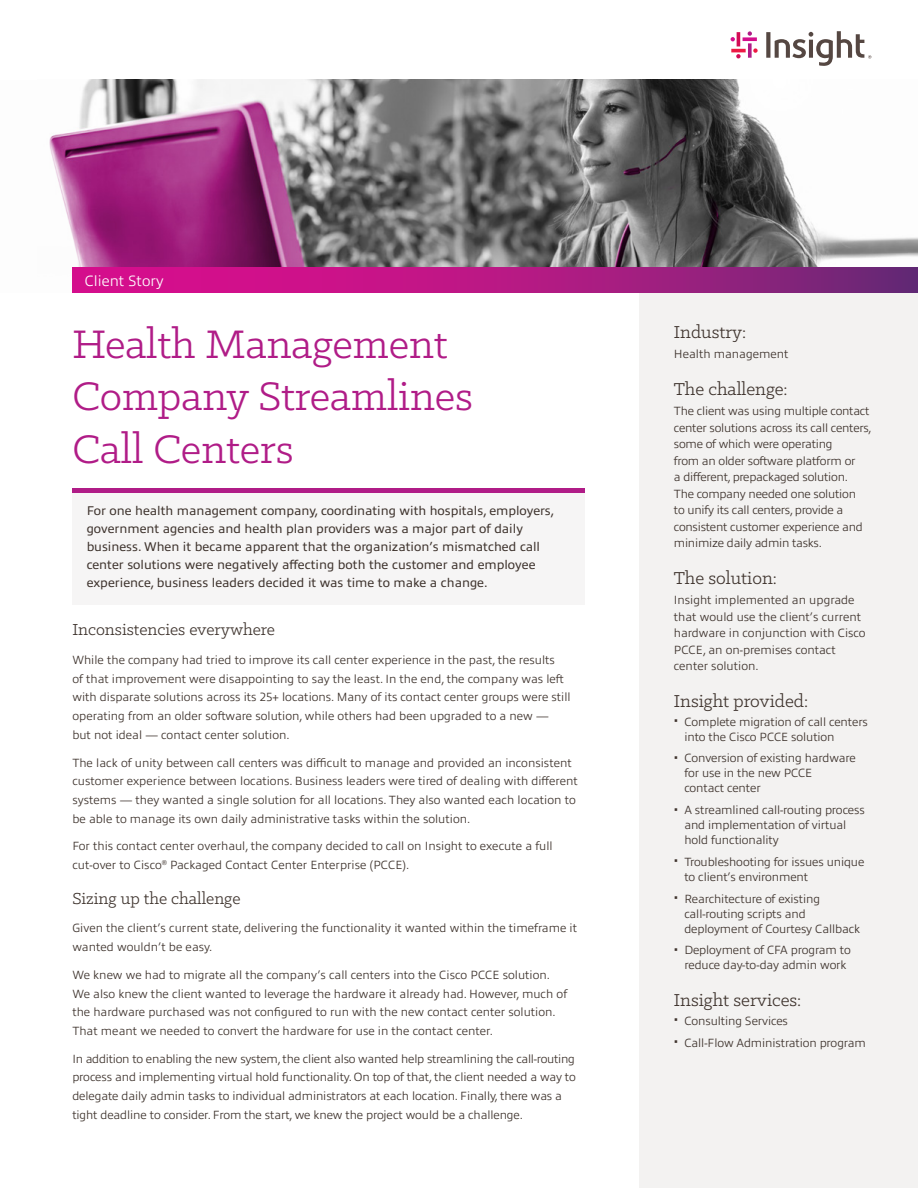
<style>
.page{position:relative;width:918px;height:1188px;background:#fff}
.page>*{position:absolute;margin:0;border:0;box-sizing:border-box;transform-origin:0 0}
.t1{font:45px/52.5px "Klinic Slab";color:#b01c87}
.t2{font:19.5px "Klinic Slab";color:#3e332d}
.t3{font:18px "Klinic Slab";color:#3e332d}
.t4{font:300 15px "Allumi Pro";color:#fff}
.t5{font:12.75px/18px "Allumi Pro";color:#3e332d}
.t6{font:300 12px/18.8px "Allumi Pro";color:#3e332d}
.t7{font:300 12px/16.5px "Allumi Pro";letter-spacing:-.02em;color:#3e332d}
.s1{font-size:13.5px}
</style>
<div class="page">
<div style="left:72px;top:493px;width:513px;height:112px;background:#f6f5f5"></div>
<div style="left:72px;top:488px;width:513px;height:5px;background:#b01c87"></div>
<div style="left:639px;top:280px;width:279px;height:908px;background:#f3f2f1"></div>
<img style="left:49px;top:80px;width:869px;height:188px">
<svg style="left:72px;top:268px;width:846px;height:24px;background:#af1983"></svg>
<svg style="left:748px;top:43px;width:4px;height:15px"></svg>
<svg style="left:748px;top:31px;width:4px;height:5px"></svg>
<hr style="left:737px;top:32px;width:3px;height:14px;background:#d30b55">
<svg style="left:736px;top:54px;width:5px;height:4px"></svg>
<svg style="left:743px;top:37px;width:14px;height:4px"></svg>
<svg style="left:731px;top:37px;width:4px;height:4px"></svg>
<hr style="left:731px;top:49px;width:15px;height:3px;background:#ed1944">
<svg style="left:753px;top:48px;width:5px;height:5px"></svg>
<svg style="left:766px;top:31px;width:105px;height:35px"></svg>
<p class="t4" style="left:85px;top:269px;width:80px">Client Story</p>
<h1 class="t1" style="left:72px;top:316px;width:402px">Health Management<br>Company Streamlines<br>Call Centers</h1>
<p class="t5" style="left:87px;top:500px;width:469px">For one health management company, coordinating with hospitals, employers, government agencies and health plan providers was a major part of daily business. When it became apparent that the organization’s mismatched call center solutions were negatively affecting both the customer and employee experience, business leaders decided it was time to make a change.</p>
<h3 class="t3" style="left:72px;top:618px;width:204px">Inconsistencies everywhere</h3>
<p class="t6" style="left:72px;top:650px;width:500px">While the company had tried to improve its call center experience in the past, the results<br>of that improvement were disappointing to say the least. In the end, the company was left with disparate solutions across its 25+ locations. Many of its contact center groups were still operating from an older software solution, while others had been upgraded to a new —<br>but not ideal — contact center solution.</p>
<p class="t6" style="left:72px;top:752px;width:507px">The lack of unity between call centers was difficult to manage and provided an inconsistent customer experience between locations. Business leaders were tired of dealing with different systems — they wanted a single solution for all locations. They also wanted each location to be able to manage its own daily administrative tasks within the solution.</p>
<p class="t6" style="left:72px;top:836px;width:482px">For this contact center overhaul, the company decided to call on Insight to execute a full cut-over to Cisco<sup>®</sup> Packaged Contact Center Enterprise (PCCE).</p>
<h3 class="t3" style="left:72px;top:887px;width:170px">Sizing up the challenge</h3>
<p class="t6" style="left:72px;top:918px;width:506px">Given the client’s current state, delivering the functionality it wanted within the timeframe it wanted wouldn’t be easy.</p>
<p class="t6" style="left:72px;top:964px;width:496px">We knew we had to migrate all the company’s call centers into the Cisco PCCE solution.<br>We also knew the client wanted to leverage the hardware it already had. However, much of the hardware purchased was not configured to run with the new contact center solution.<br>That meant we needed to convert the hardware for use in the contact center.</p>
<p class="t6" style="left:72px;top:1048px;width:505px">In addition to enabling the new system, the client also wanted help streamlining the call-routing process and implementing virtual hold functionality. On top of that, the client needed a way to delegate daily admin tasks to individual administrators at each location. Finally, there was a tight deadline to consider. From the start, we knew the project would be a challenge.</p>
<h2 class="t2" style="left:674px;top:320px;width:74px">Industry:</h2>
<p class="t6" style="left:674px;top:344px;width:116px">Health management</p>
<h2 class="t2" style="left:674px;top:377px;width:115px">The challenge:</h2>
<p class="t7" style="left:674px;top:402px;width:199px">The client was using multiple contact center solutions across its call centers, some of which were operating<br>from an older software platform or<br>a different, prepackaged solution.<br>The company needed one solution<br>to unify its call centers, provide a consistent customer experience and minimize daily admin tasks.</p>
<h2 class="t2" style="left:674px;top:566px;width:104px">The solution:</h2>
<p class="t6" style="left:674px;top:591px;width:193px;line-height:16.5px">Insight implemented an upgrade that would use the client’s current hardware in conjunction with Cisco<br>PCCE, an on-premises contact center solution.</p>
<h2 class="t2" style="left:674px;top:689px;width:136px">Insight provided:</h2>
<p class="t6" style="left:684px;top:713px;width:185px;line-height:15px;text-indent:-10px"><span class="s1">•</span> Complete migration of call centers into the Cisco PCCE solution</p>
<p class="t6" style="left:684px;top:750px;width:173px;line-height:15px;text-indent:-10px"><span class="s1">•</span> Conversion of existing hardware for use in the new PCCE<br>contact center</p>
<p class="t6" style="left:684px;top:802px;width:182px;line-height:15px;text-indent:-10px"><span class="s1">•</span> A streamlined call-routing process and implementation of virtual hold functionality</p>
<p class="t6" style="left:684px;top:853px;width:182px;line-height:15px;text-indent:-10px"><span class="s1">•</span> Troubleshooting for issues unique to client’s environment</p>
<p class="t6" style="left:684px;top:890px;width:177px;line-height:15px;text-indent:-10px"><span class="s1">•</span> Rearchitecture of existing call-routing scripts and deployment of Courtesy Callback</p>
<p class="t6" style="left:674px;top:942px;width:178px;line-height:15px;text-align:center"><span class="s1">•</span> Deployment of CFA program to reduce day-to-day admin work</p>
<h2 class="t2" style="left:674px;top:988px;width:129px">Insight services:</h2>
<p class="t6" style="left:674px;top:1010px;width:116px"><span class="s1">•</span> Consulting Services</p>
<p class="t6" style="left:674px;top:1032px;width:193px"><span class="s1">•</span> Call-Flow Administration program</p>
</div>
